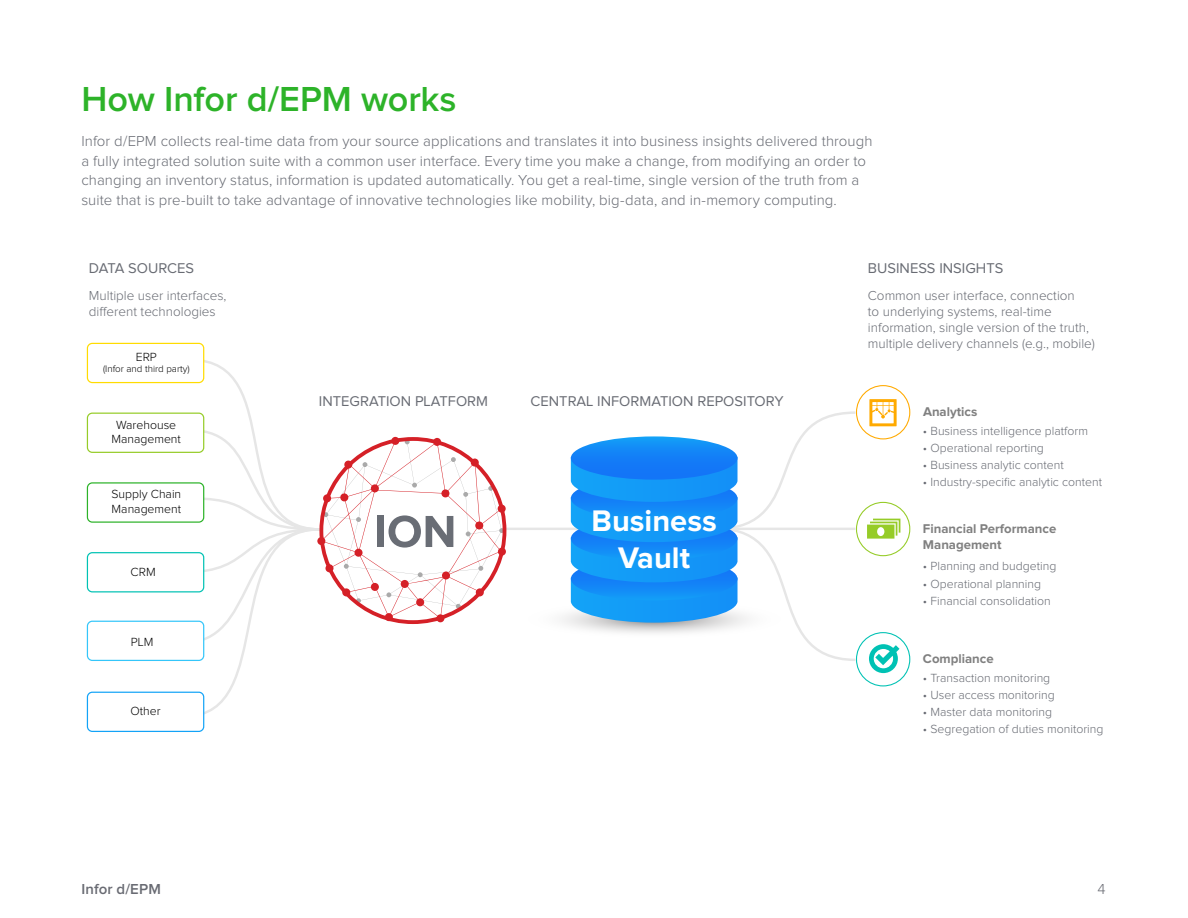
<style>
.page{position:relative;width:1188px;height:918px;background:#fff}
.page>*{position:absolute;margin:0;border:0;box-sizing:border-box;transform-origin:0 0}
.t1{font:600 36px "Proxima Nova";letter-spacing:-.005em;color:#2db329}
.t2{font:700 30.9px/37px "Proxima Nova";color:#fff;text-align:center}
.t3{font:300 15px/19.5px "Proxima Nova";letter-spacing:.005em;color:#686b73}
.t4{font:600 15px "Proxima Nova";letter-spacing:.005em;color:#696b73}
.t5{font:300 15px "Proxima Nova";color:#696b73}
.t6{font:14.7px "Proxima Nova";color:#686b73}
.t7{font:300 13.5px/15.9px "Proxima Nova";color:#686b73}
.t8{font:700 13.2px/15.8px "Proxima Nova";color:#808080}
.t9{font:300 12.3px "Proxima Nova";color:#686b73}
.t10{font:300 12.3px/14.7px "Proxima Nova";color:#000}
.t11{font:300 9.75px "Proxima Nova";color:#000}
</style>
<div class="page">
<div style="left:856px;top:385px;width:54px;height:54px;border:1px solid #fa0;border-radius:50%"></div>
<div style="left:856px;top:502px;width:54px;height:54px;border:1px solid #96cc28;border-radius:50%"></div>
<div style="left:856px;top:632px;width:54px;height:54px;border:1px solid #00c2b4;border-radius:50%"></div>
<svg style="left:869px;top:399px;width:28px;height:27px"></svg>
<hr style="left:504px;top:528px;width:189px;height:2px;background:#e6e6e6">
<svg style="left:181px;top:357px;width:325px;height:362px"></svg>
<svg style="left:562px;top:410px;width:296px;height:252px"></svg>
<svg style="left:867px;top:519px;width:33px;height:20px"></svg>
<svg style="left:869px;top:644px;width:31px;height:29px"></svg>
<div style="left:87px;top:343px;width:117px;height:40px;background:#fff;border-radius:5px"></div>
<div style="left:87px;top:343px;width:117px;height:40px;border:1px solid #ffdc00;border-radius:5px"></div>
<div style="left:87px;top:483px;width:117px;height:39px;background:#fff;border-radius:5px"></div>
<div style="left:87px;top:482px;width:117px;height:41px;border:1px solid #2db329;border-radius:5px"></div>
<div style="left:87px;top:553px;width:117px;height:39px;background:#fff;border-radius:5px"></div>
<div style="left:87px;top:552px;width:117px;height:40px;border:1px solid #00c2b4;border-radius:5px"></div>
<div style="left:87px;top:621px;width:117px;height:39px;background:#fff;border-radius:5px"></div>
<div style="left:87px;top:621px;width:117px;height:40px;border:1px solid #34c6fa;border-radius:5px"></div>
<div style="left:87px;top:413px;width:117px;height:39px;background:#fff;border-radius:5px"></div>
<div style="left:87px;top:413px;width:117px;height:40px;border:1px solid #96cc28;border-radius:5px"></div>
<div style="left:87px;top:692px;width:117px;height:39px;background:#fff;border-radius:5px"></div>
<div style="left:87px;top:692px;width:117px;height:40px;border:1px solid #13a3f7;border-radius:5px"></div>
<h1 class="t1" style="left:81px;top:82px;width:377px">How Infor d/EPM works</h1>
<p class="t3" style="left:81px;top:132px;width:793px">Infor d/EPM collects real-time data from your source applications and translates it into business insights delivered through a fully integrated solution suite with a common user interface. Every time you make a change, from modifying an order to changing an inventory status, information is updated automatically. You get a real-time, single version of the truth from a suite that is pre-built to take advantage of innovative technologies like mobility, big-data, and in-memory computing.</p>
<p class="t6" style="left:89px;top:261px;width:107px">DATA SOURCES</p>
<p class="t7" style="left:89px;top:288px;width:139px">Multiple user interfaces, different technologies</p>
<p class="t10" style="left:136px;top:350px;width:23px">ERP</p>
<p class="t11" style="left:103px;top:365px;width:88px">(Infor and third party)</p>
<p class="t10" style="left:111px;top:418px;width:71px;text-align:center">Warehouse<br>Management</p>
<p class="t10" style="left:112px;top:487px;width:71px">Supply Chain<br>Management</p>
<p class="t10" style="left:131px;top:565px;width:27px">CRM</p>
<p class="t10" style="left:131px;top:635px;width:24px">PLM</p>
<p class="t10" style="left:131px;top:704px;width:32px">Other</p>
<p class="t6" style="left:319px;top:394px;width:171px">INTEGRATION PLATFORM</p>
<p class="t6" style="left:531px;top:395px;width:255px">CENTRAL INFORMATION REPOSITORY</p>
<h2 class="t2" style="left:592px;top:503px;width:127px">Business<br>Vault</h2>
<p class="t6" style="left:868px;top:261px;width:137px">BUSINESS INSIGHTS</p>
<p class="t7" style="left:868px;top:288px;width:228px">Common user interface, connection<br>to underlying systems, real-time information, single version of the truth, multiple delivery channels (e.g., mobile)</p>
<p class="t8" style="left:923px;top:404px;width:56px">Analytics</p>
<p class="t9" style="left:923px;top:425px;width:167px">• Business intelligence platform</p>
<p class="t9" style="left:923px;top:442px;width:122px">• Operational reporting</p>
<p class="t9" style="left:923px;top:459px;width:142px">• Business analytic content</p>
<p class="t9" style="left:923px;top:477px;width:181px">• Industry-specific analytic content</p>
<p class="t8" style="left:923px;top:521px;width:135px">Financial Performance<br>Management</p>
<p class="t9" style="left:923px;top:561px;width:135px">• Planning and budgeting</p>
<p class="t9" style="left:923px;top:578px;width:120px">• Operational planning</p>
<p class="t9" style="left:923px;top:595px;width:129px">• Financial consolidation</p>
<p class="t8" style="left:923px;top:651px;width:72px">Compliance</p>
<p class="t9" style="left:923px;top:672px;width:129px">• Transaction monitoring</p>
<p class="t9" style="left:923px;top:689px;width:133px">• User access monitoring</p>
<p class="t9" style="left:923px;top:707px;width:131px">• Master data monitoring</p>
<p class="t9" style="left:923px;top:724px;width:182px">• Segregation of duties monitoring</p>
<p class="t4" style="left:81px;top:883px;width:81px">Infor d/EPM</p>
<p class="t5" style="left:1098px;top:883px;width:10px">4</p>
</div>
